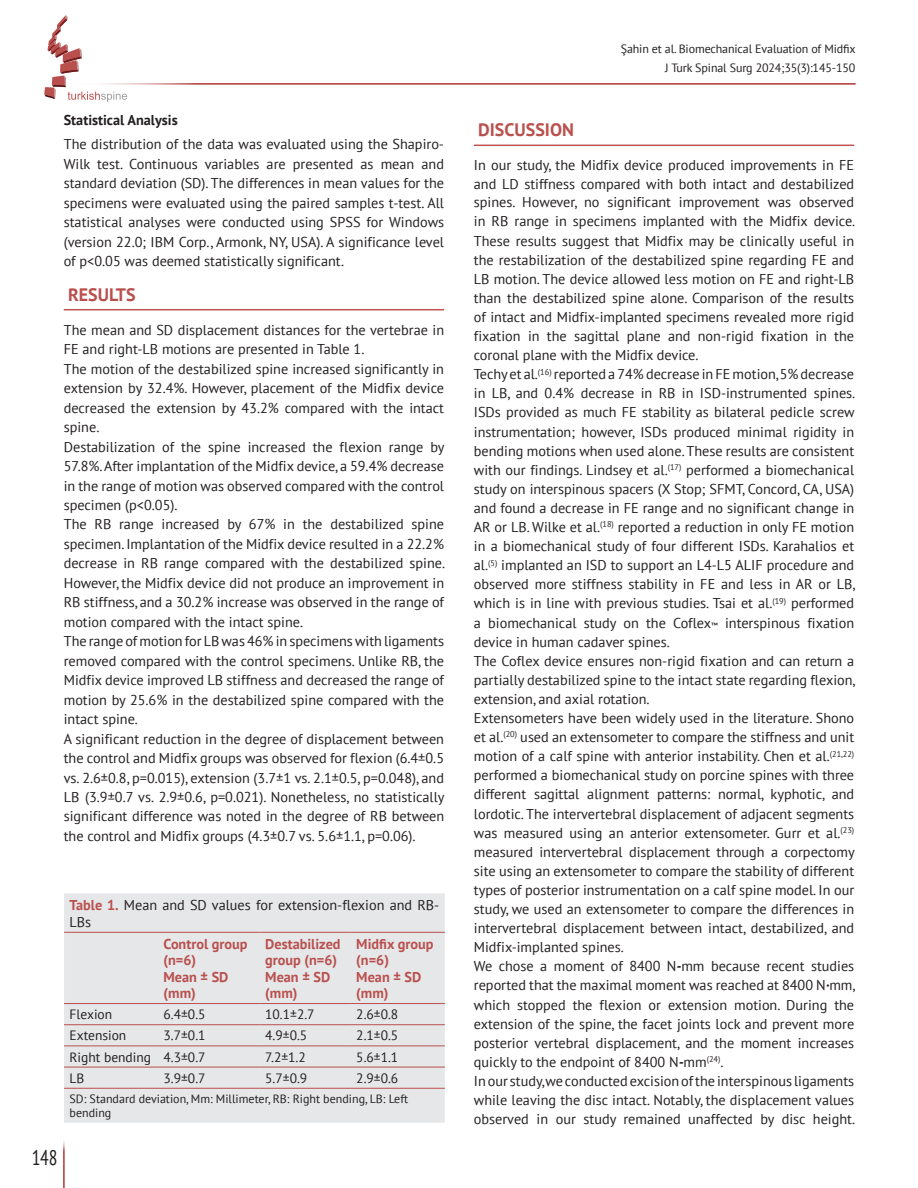
<style>
.page{position:relative;width:918px;height:1188px;background:#fff}
.page>*{position:absolute;margin:0;border:0;box-sizing:border-box;transform-origin:0 0}
.t1{font:condensed 21px "PT Sans";color:#231f20;scale:.92 1}
.t2{font:700 18px "PT Sans";color:#b9504e}
.t3{font:14.25px/19px "PT Sans";color:#231f20}
.t4{font:700 14.25px/16.5px "PT Sans";color:#b9504e}
.t5{font:700 14.25px "PT Sans";color:#231f20}
.t6{font:13.5px "PT Sans";color:#231f20}
.t7{font:12px/19.8px "PT Sans";letter-spacing:-.01em;color:#231f20;text-align:right}
.s1{font-weight:700;color:#b9504e}
.s2{font-size:7.5px;color:#040503}
.s3{font-weight:700;font-style:italic}
</style>
<div class="page">
<div style="left:69px;top:83px;width:786px;height:2px;background:#b9504e;border:1px solid #b9504e"></div>
<svg style="left:44px;top:15px;width:83px;height:87px"></svg>
<hr style="left:63px;top:1138px;width:1px;height:50px;background:#c0524f">
<hr style="left:64px;top:309px;width:380px;height:1px;background:#c0524f">
<hr style="left:474px;top:145px;width:380px;height:1px;background:#c0524f">
<div style="left:64px;top:893px;width:381px;height:230px;background:#e6e7e9"></div>
<hr style="left:64px;top:1024px;width:94px;height:1px;background:#b9504e">
<hr style="left:158px;top:1024px;width:102px;height:1px;background:#b9504e">
<hr style="left:260px;top:1024px;width:91px;height:1px;background:#b9504e">
<hr style="left:351px;top:1024px;width:94px;height:1px;background:#b9504e">
<hr style="left:64px;top:1046px;width:94px;height:1px;background:#b9504e">
<hr style="left:158px;top:1046px;width:102px;height:1px;background:#b9504e">
<hr style="left:260px;top:1046px;width:91px;height:1px;background:#b9504e">
<hr style="left:351px;top:1046px;width:94px;height:1px;background:#b9504e">
<hr style="left:64px;top:1067px;width:94px;height:1px;background:#b9504e">
<hr style="left:158px;top:1067px;width:102px;height:1px;background:#b9504e">
<hr style="left:260px;top:1067px;width:91px;height:1px;background:#b9504e">
<hr style="left:351px;top:1067px;width:94px;height:1px;background:#b9504e">
<hr style="left:64px;top:932px;width:94px;height:1px;background:#b9504e">
<hr style="left:158px;top:932px;width:102px;height:1px;background:#b9504e">
<hr style="left:260px;top:932px;width:91px;height:1px;background:#b9504e">
<hr style="left:351px;top:932px;width:94px;height:1px;background:#b9504e">
<hr style="left:64px;top:1003px;width:94px;height:1px;background:#b9504e">
<hr style="left:158px;top:1003px;width:102px;height:1px;background:#b9504e">
<hr style="left:260px;top:1003px;width:91px;height:1px;background:#b9504e">
<hr style="left:351px;top:1003px;width:94px;height:1px;background:#b9504e">
<hr style="left:64px;top:1088px;width:94px;height:1px;background:#b9504e">
<hr style="left:158px;top:1088px;width:102px;height:1px;background:#b9504e">
<hr style="left:260px;top:1088px;width:91px;height:1px;background:#b9504e">
<hr style="left:351px;top:1088px;width:94px;height:1px;background:#b9504e">
<p class="t5" style="left:64px;top:111px;width:115px">Statistical Analysis</p>
<p class="t3" style="left:64px;top:134px;width:382px;line-height:19.5px;text-align:justify">The distribution of the data was evaluated using the Shapiro-Wilk test. Continuous variables are presented as mean and standard deviation (SD). The differences in mean values for the specimens were evaluated using the paired samples t-test. All statistical analyses were conducted using SPSS for Windows (version 22.0; IBM Corp., Armonk, NY, USA). A significance level of p&lt;0.05 was deemed statistically significant.</p>
<p class="t2" style="left:68px;top:282px;width:69px">RESULTS</p>
<p class="t3" style="left:64px;top:320px;width:383px;line-height:19.5px">The mean and SD displacement distances for the vertebrae in FE and right-LB motions are presented in Table 1.<br>The motion of the destabilized spine increased significantly in extension by 32.4%. However, placement of the Midfix device decreased the extension by 43.2% compared with the intact spine.<br>Destabilization of the spine increased the flexion range by 57.8%. After implantation of the Midfix device, a 59.4% decrease in the range of motion was observed compared with the control specimen (p&lt;0.05).<br>The RB range increased by 67% in the destabilized spine specimen. Implantation of the Midfix device resulted in a 22.2% decrease in RB range compared with the destabilized spine.<br>However, the Midfix device did not produce an improvement in RB stiffness, and a 30.2% increase was observed in the range of motion compared with the intact spine.<br>The range of motion for LB was 46% in specimens with ligaments removed compared with the control specimens. Unlike RB, the Midfix device improved LB stiffness and decreased the range of motion by 25.6% in the destabilized spine compared with the intact spine.<br>A significant reduction in the degree of displacement between the control and Midfix groups was observed for flexion (6.4±0.5 vs. 2.6±0.8, p=0.015), extension (3.7±1 vs. 2.1±0.5, p=0.048), and LB (3.9±0.7 vs. 2.9±0.6, p=0.021). Nonetheless, no statistically significant difference was noted in the degree of RB between the control and Midfix groups (4.3±0.7 vs. 5.6±1.1, p=0.06).</p>
<h1 class="t1" style="left:32px;top:1144px;width:29px">148</h1>
<p class="t3" style="left:70px;top:896px;width:371px;line-height:17.1px"><span class="s1">Table 1.</span> Mean and SD values for extension-flexion and RB-<br>LBs</p>
<p class="t4" style="left:164px;top:935px;width:85px">Control group (n=6)<br>Mean ± SD (mm)</p>
<p class="t4" style="left:265px;top:935px;width:77px">Destabilized group (n=6)<br>Mean ± SD (mm)</p>
<p class="t4" style="left:356px;top:935px;width:79px">Midfix group (n=6)<br>Mean ± SD (mm)</p>
<p class="t6" style="left:70px;top:1006px;width:44px">Flexion</p>
<p class="t6" style="left:164px;top:1006px;width:44px">6.4±0.5</p>
<p class="t6" style="left:265px;top:1006px;width:51px">10.1±2.7</p>
<p class="t6" style="left:356px;top:1006px;width:44px">2.6±0.8</p>
<p class="t6" style="left:70px;top:1027px;width:58px">Extension</p>
<p class="t6" style="left:164px;top:1027px;width:44px">3.7±0.1</p>
<p class="t6" style="left:265px;top:1027px;width:44px">4.9±0.5</p>
<p class="t6" style="left:356px;top:1027px;width:44px">2.1±0.5</p>
<p class="t6" style="left:70px;top:1048px;width:137px">Right bending 4.3±0.7</p>
<p class="t6" style="left:265px;top:1048px;width:42px">7.2±1.2</p>
<p class="t6" style="left:356px;top:1048px;width:44px">5.6±1.1</p>
<p class="t6" style="left:70px;top:1069px;width:16px">LB</p>
<p class="t6" style="left:164px;top:1069px;width:44px">3.9±0.7</p>
<p class="t6" style="left:265px;top:1069px;width:44px">5.7±0.9</p>
<p class="t6" style="left:356px;top:1069px;width:44px">2.9±0.6</p>
<p class="t7" style="left:70px;top:1091px;width:340px;line-height:14.4px;text-align:left">SD: Standard deviation, Mm: Millimeter, RB: Right bending, LB: Left bending</p>
<p class="t7" style="left:621px;top:38px;width:236px">Şahin et al. Biomechanical Evaluation of Midfix<br>J Turk Spinal Surg 2024;35(3):145-150</p>
<p class="t2" style="left:478px;top:118px;width:97px">DISCUSSION</p>
<p class="t3" style="left:474px;top:155px;width:383px">In our study, the Midfix device produced improvements in FE and LD stiffness compared with both intact and destabilized spines. However, no significant improvement was observed in RB range in specimens implanted with the Midfix device.<br>These results suggest that Midfix may be clinically useful in the restabilization of the destabilized spine regarding FE and LB motion. The device allowed less motion on FE and right-LB than the destabilized spine alone. Comparison of the results of intact and Midfix-implanted specimens revealed more rigid fixation in the sagittal plane and non-rigid fixation in the coronal plane with the Midfix device.<br>Techy et al.<sup>(16)</sup> reported a 74% decrease in FE motion, 5% decrease in LB, and 0.4% decrease in RB in ISD-instrumented spines.<br>ISDs provided as much FE stability as bilateral pedicle screw instrumentation; however, ISDs produced minimal rigidity in bending motions when used alone. These results are consistent with our findings. Lindsey et al.<sup>(17)</sup> performed a biomechanical study on interspinous spacers (X Stop; SFMT, Concord, CA, USA) and found a decrease in FE range and no significant change in AR or LB. Wilke et al.<sup>(18)</sup> reported a reduction in only FE motion in a biomechanical study of four different ISDs. Karahalios et al.<sup>(5)</sup> implanted an ISD to support an L4-L5 ALIF procedure and observed more stiffness stability in FE and less in AR or LB, which is in line with previous studies. Tsai et al.<sup>(19)</sup> performed a biomechanical study on the Coflex<span class="s2">™</span> interspinous fixation device in human cadaver spines.<br>The Coflex device ensures non-rigid fixation and can return a partially destabilized spine to the intact state regarding flexion, extension, and axial rotation.<br>Extensometers have been widely used in the literature. Shono et al.<sup>(20)</sup> used an extensometer to compare the stiffness and unit motion of a calf spine with anterior instability. Chen et al.<sup>(21,22) </sup>performed a biomechanical study on porcine spines with three different sagittal alignment patterns: normal, kyphotic, and lordotic. The intervertebral displacement of adjacent segments was measured using an anterior extensometer. Gurr et al.<sup>(23) </sup>measured intervertebral displacement through a corpectomy site using an extensometer to compare the stability of different types of posterior instrumentation on a calf spine model. In our study, we used an extensometer to compare the differences in intervertebral displacement between intact, destabilized, and Midfix-implanted spines.<br>We chose a moment of 8400 N<span class="s3">-</span>mm because recent studies reported that the maximal moment was reached at 8400 N<span class="s3">·</span>mm, which stopped the flexion or extension motion. During the extension of the spine, the facet joints lock and prevent more posterior vertebral displacement, and the moment increases quickly to the endpoint of 8400 N<span class="s3">-</span>mm<sup>(24)</sup>.<br>In our study, we conducted excision of the interspinous ligaments while leaving the disc intact. Notably, the displacement values observed in our study remained unaffected by disc height.</p>
</div>
